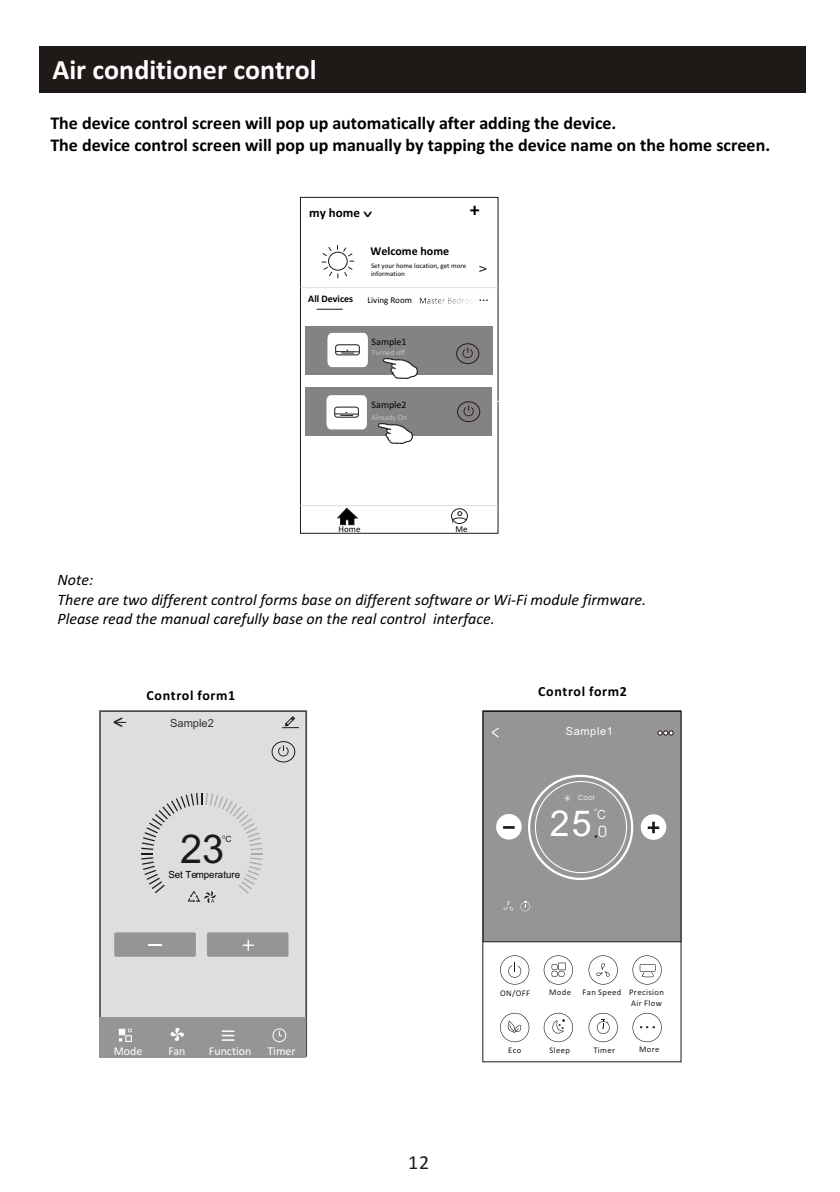
<style>
.page{position:relative;width:840px;height:1192px;background:#fff}
.page>*{position:absolute;margin:0;border:0;box-sizing:border-box;transform-origin:0 0}
.t1{font:39.8px "Arial";color:#1f1a17}
.t2{font:35.8px "Arial";color:#fff}
.t3{font:700 28px "Calibri";color:#fff}
.t4{font:20.6px "Calibri";color:#1f1a17}
.t5{font:20px "Calibri";color:#1f1a17}
.t6{font:700 20px "Calibri";color:#000}
.t7{font:700 18px/22px "Calibri";color:#000}
.t8{font:700 17.8px "Calibri";color:#000;scale:.73 1}
.t9{font:italic 16px/19.6px "Calibri";color:#000}
.t10{font:15.8px "Avant Garde Bk BT";color:#fff}
.t11{font:700 14px "Calibri";letter-spacing:.045em;color:#000}
.t12{font:700 13px "Calibri";color:#000}
.t13{font:13px "Calibri";color:#000}
.t14{font:12px "Calibri";color:#fff}
.t15{font:700 12px "Calibri";color:#000}
.t16{font:11.2px "Arial";color:#333}
.t17{font:11px "Arial";letter-spacing:.055em;color:#fff}
.t18{font:11px "Calibri";color:#000}
.t19{font:10px "Calibri";color:#000}
.t20{font:700 10px "Calibri";color:#000}
.t21{font:9.8px "Arial";color:#000}
.t22{font:9px "Calibri";color:#000}
.t23{font:8.6px/10.6px "Calibri";letter-spacing:.045em;color:#1f1a17;text-align:right}
.t24{font:8.6px "Arial";color:#1f1a17}
.t25{font:7.8px "Calibri";color:#c2c2c2}
.t26{font:7px/8.6px "Calibri";color:#000}
.t27{font:7px "Avant Garde Bk BT";color:#fff}
</style>
<div class="page">
<div style="left:39px;top:46px;width:766px;height:47px;background:#1f1a17"></div>
<div style="left:300px;top:197px;width:198px;height:337px;border:1px solid #1f1a17"></div>
<div style="left:305px;top:326px;width:187px;height:48px;background:#858282"></div>
<svg style="left:322px;top:245px;width:32px;height:33px"></svg>
<hr style="left:300px;top:287px;width:198px;height:1px;background:#dedede">
<hr style="left:300px;top:505px;width:198px;height:1px;background:#dedede">
<img style="left:420px;top:298px;width:14px;height:6px">
<svg style="left:317px;top:309px;width:26px;height:1px"></svg>
<svg style="left:337px;top:508px;width:21px;height:17px"></svg>
<div style="left:451px;top:508px;width:17px;height:16px;border:1px solid #1f1a17;border-radius:50%"></div>
<svg style="left:453px;top:511px;width:14px;height:10px"></svg>
<div style="left:306px;top:388px;width:186px;height:48px;background:#858282"></div>
<svg style="left:327px;top:333px;width:41px;height:34px"></svg>
<div style="left:335px;top:345px;width:25px;height:10px;border:1px solid #1f1a17;border-radius:3px"></div>
<svg style="left:327px;top:395px;width:40px;height:34px"></svg>
<div style="left:335px;top:407px;width:24px;height:10px;border:1px solid #1f1a17;border-radius:3px"></div>
<svg style="left:463px;top:347px;width:10px;height:11px"></svg>
<div style="left:456px;top:344px;width:23px;height:20px;border:1px solid #1f1a17;border-radius:50%"></div>
<svg style="left:464px;top:405px;width:10px;height:11px"></svg>
<div style="left:457px;top:402px;width:23px;height:20px;border:1px solid #1f1a17;border-radius:50%"></div>
<svg style="left:633px;top:1013px;width:29px;height:29px"></svg>
<svg style="left:589px;top:1013px;width:29px;height:29px"></svg>
<svg style="left:544px;top:1013px;width:29px;height:29px"></svg>
<svg style="left:500px;top:1013px;width:29px;height:29px"></svg>
<svg style="left:544px;top:955px;width:29px;height:30px"></svg>
<svg style="left:500px;top:955px;width:29px;height:30px"></svg>
<svg style="left:633px;top:955px;width:29px;height:30px"></svg>
<svg style="left:589px;top:955px;width:29px;height:30px"></svg>
<div style="left:483px;top:711px;width:198px;height:231px;background:#969494;border:1px solid #1f1a17"></div>
<svg style="left:491px;top:727px;width:8px;height:11px"></svg>
<svg style="left:658px;top:731px;width:15px;height:4px"></svg>
<div style="left:496px;top:814px;width:26px;height:26px;background:#fff;border-radius:50%"></div>
<svg style="left:503px;top:826px;width:11px;height:2px"></svg>
<div style="left:641px;top:814px;width:25px;height:26px;background:#fff;border-radius:50%"></div>
<svg style="left:648px;top:822px;width:11px;height:11px"></svg>
<div style="left:528px;top:775px;width:105px;height:105px;border:2px solid #fff;border-radius:50%"></div>
<svg style="left:564px;top:795px;width:7px;height:7px"></svg>
<svg style="left:594px;top:809px;width:11px;height:10px"></svg>
<svg style="left:503px;top:901px;width:11px;height:10px"></svg>
<svg style="left:520px;top:901px;width:10px;height:10px"></svg>
<svg style="left:383px;top:358px;width:35px;height:21px"></svg>
<svg style="left:378px;top:423px;width:35px;height:21px"></svg>
<div style="left:99px;top:710px;width:208px;height:347px;background:#dedede;border:2px solid #4f4a4a"></div>
<div style="left:114px;top:932px;width:82px;height:25px;background:#969494;border-radius:2px"></div>
<div style="left:207px;top:932px;width:82px;height:25px;background:#969494;border-radius:2px"></div>
<svg style="left:149px;top:945px;width:13px;height:1px"></svg>
<svg style="left:243px;top:940px;width:11px;height:11px"></svg>
<svg style="left:141px;top:793px;width:122px;height:110px"></svg>
<svg style="left:278px;top:745px;width:11px;height:11px"></svg>
<div style="left:99px;top:1017px;width:207px;height:41px;background:#969494"></div>
<svg style="left:272px;top:1028px;width:14px;height:14px"></svg>
<svg style="left:222px;top:1030px;width:12px;height:11px"></svg>
<svg style="left:119px;top:1029px;width:13px;height:13px"></svg>
<svg style="left:171px;top:1028px;width:13px;height:13px"></svg>
<div style="left:272px;top:741px;width:23px;height:21px;border:1px solid #1f1a17;border-radius:50%"></div>
<svg style="left:282px;top:716px;width:17px;height:12px"></svg>
<h3 class="t3" style="left:52px;top:58px;width:266px">Air conditioner control</h3>
<p class="t7" style="left:50px;top:114px;width:721px">The device control screen will pop up automatically after adding the device.<br>The device control screen will pop up manually by tapping the device name on the home screen.</p>
<p class="t12" style="left:309px;top:207px;width:52px">my home</p>
<p class="t6" style="left:470px;top:201px;width:11px">+</p>
<p class="t8" style="left:376px;top:211px;width:10px;rotate:90deg">&gt;</p>
<p class="t15" style="left:371px;top:246px;width:80px">Welcome home</p>
<p class="t26" style="left:371px;top:262px;width:97px">Set your home location, get more information</p>
<p class="t18" style="left:478px;top:272px;width:8px;rotate:-90deg">V</p>
<p class="t20" style="left:308px;top:295px;width:46px">All Devices</p>
<p class="t22" style="left:367px;top:297px;width:46px">Living Room</p>
<p class="t13" style="left:479px;top:292px;width:11px">...</p>
<p class="t19" style="left:372px;top:337px;width:36px">Sample1</p>
<p class="t25" style="left:372px;top:349px;width:35px">Turned off</p>
<p class="t19" style="left:372px;top:400px;width:36px">Sample2</p>
<p class="t25" style="left:372px;top:414px;width:37px">Already On</p>
<p class="t22" style="left:339px;top:525px;width:24px">Home</p>
<p class="t22" style="left:455px;top:525px;width:14px">Me</p>
<p class="t9" style="left:58px;top:571px;width:590px">Note:<br>There are two different control forms base on different software or Wi-Fi module firmware.<br>Please read the manual carefully base on the real control interface.</p>
<p class="t11" style="left:147px;top:689px;width:90px">Control form1</p>
<p class="t11" style="left:538px;top:686px;width:90px">Control form2</p>
<p class="t4" style="left:113px;top:713px;width:12px">&lt;</p>
<p class="t16" style="left:170px;top:719px;width:45px">Sample2</p>
<h1 class="t1" style="left:180px;top:834px;width:46px">23</h1>
<p class="t24" style="left:226px;top:836px;width:8px">C</p>
<p class="t21" style="left:168px;top:871px;width:73px">Set Temperature</p>
<p class="t14" style="left:114px;top:1046px;width:30px">Mode</p>
<p class="t14" style="left:168px;top:1046px;width:19px">Fan</p>
<p class="t14" style="left:209px;top:1046px;width:44px">Function</p>
<p class="t14" style="left:267px;top:1046px;width:30px">Timer</p>
<p class="t5" style="left:408px;top:1154px;width:23px">12</p>
<p class="t17" style="left:566px;top:727px;width:49px">Sample1</p>
<p class="t27" style="left:578px;top:795px;width:18px">Cool</p>
<h2 class="t2" style="left:550px;top:810px;width:43px">25</h2>
<p class="t10" style="left:598px;top:825px;width:10px">0</p>
<p class="t23" style="left:500px;top:989px;width:32px">ON/OFF</p>
<p class="t23" style="left:583px;top:988px;width:83px">Fan Speed Precision<br>Air Flow</p>
<p class="t23" style="left:549px;top:988px;width:23px">Mode</p>
<p class="t23" style="left:508px;top:1045px;width:14px">Eco</p>
<p class="t23" style="left:550px;top:1045px;width:22px">Sleep</p>
<p class="t23" style="left:639px;top:1045px;width:22px">More</p>
<p class="t23" style="left:593px;top:1045px;width:23px">Timer</p>
</div>
